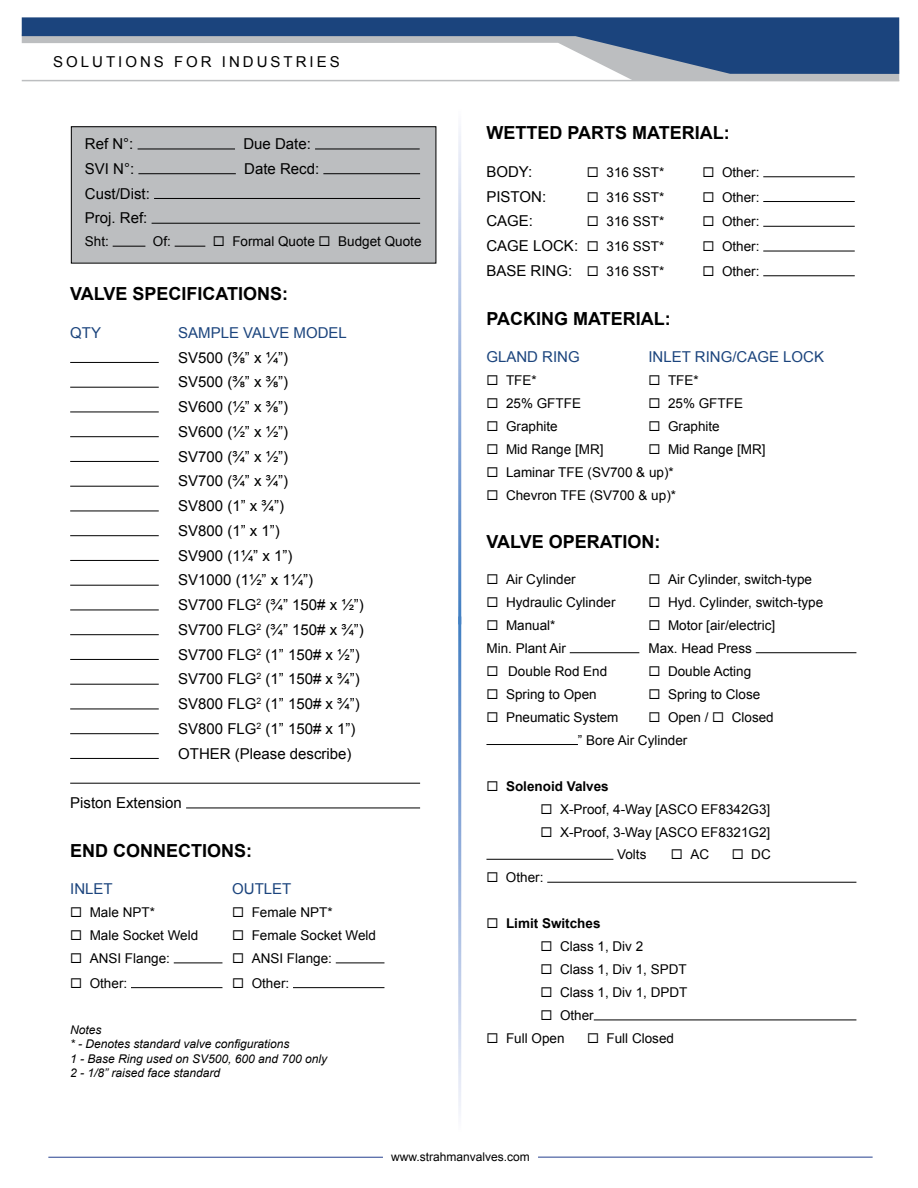
<style>
.page{position:relative;width:918px;height:1188px;background:#fff}
.page>*{position:absolute;margin:0;border:0;box-sizing:border-box;transform-origin:0 0}
.t1{font:700 18px "Arial";color:#000}
.t2{font:15px/24.8px "Arial";color:#000}
.t3{font:15px "Arial";color:#1b447d}
.t4{font:15px "Arial";letter-spacing:.2em;color:#000}
.t5{font:13.5px/23px "Arial";color:#000}
.t6{font:700 13.5px "Arial";color:#000}
.t7{font:italic 12px/14.4px "Arial";color:#000}
.t8{font:12px "Arial";color:#000}
.s1{font-size:13.5px}
</style>
<div class="page">
<div style="left:620px;top:74px;width:279px;height:6px;background:#bcbec0"></div>
<svg style="left:22px;top:17px;width:877px;height:57px"></svg>
<hr style="left:22px;top:80px;width:877px;height:1px;background:#bcbec0">
<hr style="left:538px;top:1157px;width:335px;height:1px;background:#25408f">
<hr style="left:48px;top:1157px;width:335px;height:1px;background:#25408f">
<hr style="left:70px;top:362px;width:89px;height:1px;background:#000">
<hr style="left:70px;top:387px;width:89px;height:1px;background:#000">
<hr style="left:70px;top:412px;width:89px;height:1px;background:#000">
<hr style="left:70px;top:436px;width:89px;height:1px;background:#000">
<hr style="left:70px;top:461px;width:89px;height:1px;background:#000">
<hr style="left:70px;top:486px;width:89px;height:1px;background:#000">
<hr style="left:70px;top:511px;width:89px;height:1px;background:#000">
<hr style="left:70px;top:535px;width:89px;height:1px;background:#000">
<hr style="left:70px;top:560px;width:89px;height:1px;background:#000">
<hr style="left:70px;top:585px;width:89px;height:1px;background:#000">
<hr style="left:70px;top:610px;width:89px;height:1px;background:#000">
<hr style="left:70px;top:634px;width:89px;height:1px;background:#000">
<hr style="left:70px;top:659px;width:89px;height:1px;background:#000">
<hr style="left:70px;top:684px;width:89px;height:1px;background:#000">
<hr style="left:70px;top:709px;width:89px;height:1px;background:#000">
<hr style="left:70px;top:733px;width:89px;height:1px;background:#000">
<hr style="left:70px;top:758px;width:89px;height:1px;background:#000">
<hr style="left:70px;top:783px;width:350px;height:1px;background:#000">
<hr style="left:186px;top:808px;width:234px;height:1px;background:#000">
<hr style="left:174px;top:963px;width:48px;height:1px;background:#000">
<hr style="left:336px;top:963px;width:48px;height:1px;background:#000">
<hr style="left:131px;top:987px;width:91px;height:1px;background:#000">
<hr style="left:293px;top:987px;width:91px;height:1px;background:#000">
<div style="left:71px;top:127px;width:365px;height:136px;background:#bcbec0"></div>
<div style="left:71px;top:126px;width:365px;height:138px;border:1px solid #000"></div>
<hr style="left:138px;top:149px;width:97px;height:1px;background:#000">
<hr style="left:315px;top:149px;width:105px;height:1px;background:#000">
<hr style="left:138px;top:173px;width:98px;height:1px;background:#000">
<hr style="left:323px;top:173px;width:97px;height:1px;background:#000">
<hr style="left:154px;top:198px;width:266px;height:1px;background:#000">
<hr style="left:152px;top:223px;width:268px;height:1px;background:#000">
<hr style="left:113px;top:246px;width:32px;height:1px;background:#000">
<hr style="left:175px;top:246px;width:30px;height:1px;background:#000">
<hr style="left:763px;top:177px;width:92px;height:1px;background:#000">
<hr style="left:763px;top:201px;width:92px;height:1px;background:#000">
<hr style="left:763px;top:226px;width:92px;height:1px;background:#000">
<hr style="left:763px;top:251px;width:92px;height:1px;background:#000">
<hr style="left:763px;top:276px;width:92px;height:1px;background:#000">
<hr style="left:570px;top:652px;width:69px;height:1px;background:#000">
<hr style="left:756px;top:652px;width:100px;height:1px;background:#000">
<hr style="left:486px;top:744px;width:92px;height:1px;background:#000">
<hr style="left:486px;top:859px;width:127px;height:1px;background:#000">
<hr style="left:547px;top:882px;width:309px;height:1px;background:#000">
<hr style="left:594px;top:1020px;width:262px;height:1px;background:#000">
<p class="t4" style="left:53px;top:52px;width:288px">SOLUTIONS FOR INDUSTRIES</p>
<p class="t2" style="left:85px;top:132px;width:50px">Ref N°:</p>
<p class="t2" style="left:243px;top:132px;width:69px">Due Date:</p>
<p class="t2" style="left:85px;top:156px;width:51px">SVI N°:</p>
<p class="t2" style="left:244px;top:156px;width:77px">Date Recd:</p>
<p class="t2" style="left:85px;top:181px;width:67px">Cust/Dist:<br>Proj. Ref:</p>
<p class="t5" style="left:85px;top:230px;width:26px">Sht:</p>
<p class="t5" style="left:153px;top:230px;width:20px">Of:</p>
<p class="t5" style="left:213px;top:230px;width:210px">◻ Formal Quote ◻ Budget Quote</p>
<h1 class="t1" style="left:70px;top:282px;width:220px">VALVE SPECIFICATIONS:</h1>
<p class="t3" style="left:70px;top:323px;width:32px">QTY</p>
<p class="t3" style="left:178px;top:323px;width:170px">SAMPLE VALVE MODEL</p>
<p class="t2" style="left:178px;top:345px;width:187px">SV500 (⅜” x ¼”)<br>SV500 (⅜” x ⅜”)<br>SV600 (½” x ⅜”)<br>SV600 (½” x ½”)<br>SV700 (¾” x ½”)<br>SV700 (¾” x ¾”)<br>SV800 (1” x ¾”)<br>SV800 (1” x 1”)<br>SV900 (1¼” x 1”)<br>SV1000 (1½” x 1¼”)<br>SV700 FLG<sup>2</sup> (¾” 150# x ½”)<br>SV700 FLG<sup>2</sup> (¾” 150# x ¾”)<br>SV700 FLG<sup>2</sup> (1” 150# x ½”)<br>SV700 FLG<sup>2</sup> (1” 150# x ¾”)<br>SV800 FLG<sup>2</sup> (1” 150# x ¾”)<br>SV800 FLG<sup>2</sup> (1” 150# x 1”)<br>OTHER (Please describe)</p>
<p class="t2" style="left:70px;top:791px;width:113px">Piston Extension</p>
<h1 class="t1" style="left:70px;top:838px;width:183px">END CONNECTIONS:</h1>
<p class="t3" style="left:70px;top:879px;width:44px">INLET</p>
<p class="t3" style="left:232px;top:879px;width:61px">OUTLET</p>
<p class="t5" style="left:70px;top:901px;width:86px">◻ Male NPT*</p>
<p class="t5" style="left:232px;top:901px;width:102px">◻ Female NPT*</p>
<p class="t5" style="left:70px;top:924px;width:130px">◻ Male Socket Weld</p>
<p class="t5" style="left:232px;top:924px;width:145px">◻ Female Socket Weld</p>
<p class="t5" style="left:70px;top:947px;width:101px">◻ ANSI Flange:</p>
<p class="t5" style="left:232px;top:947px;width:101px">◻ ANSI Flange:</p>
<p class="t5" style="left:70px;top:972px;width:59px">◻ Other:</p>
<p class="t5" style="left:232px;top:972px;width:59px">◻ Other:</p>
<p class="t7" style="left:70px;top:1022px;width:258px">Notes<br>* - Denotes standard valve configurations<br>1 - Base Ring used on SV500, 600 and 700 only<br>2 - 1/8” raised face standard</p>
<h1 class="t1" style="left:486px;top:121px;width:245px">WETTED PARTS MATERIAL:</h1>
<p class="t2" style="left:486px;top:159px;width:47px">BODY:</p>
<p class="t5" style="left:587px;top:161px;width:79px">◻ 316 SST*</p>
<p class="t5" style="left:702px;top:161px;width:59px">◻ Other:</p>
<p class="t2" style="left:486px;top:184px;width:61px">PISTON:</p>
<p class="t5" style="left:587px;top:186px;width:79px">◻ 316 SST*</p>
<p class="t5" style="left:702px;top:186px;width:59px">◻ Other:</p>
<p class="t2" style="left:486px;top:209px;width:48px">CAGE:</p>
<p class="t5" style="left:587px;top:210px;width:79px">◻ 316 SST*</p>
<p class="t5" style="left:702px;top:210px;width:59px">◻ Other:</p>
<p class="t2" style="left:486px;top:234px;width:179px">CAGE LOCK: ◻ <span class="s1">316 SST*</span></p>
<p class="t5" style="left:702px;top:235px;width:59px">◻ Other:</p>
<p class="t2" style="left:486px;top:258px;width:179px">BASE RING: ◻ <span class="s1">316 SST*</span></p>
<p class="t5" style="left:702px;top:260px;width:59px">◻ Other:</p>
<h1 class="t1" style="left:486px;top:306px;width:186px">PACKING MATERIAL:</h1>
<p class="t3" style="left:486px;top:347px;width:95px">GLAND RING</p>
<p class="t3" style="left:648px;top:347px;width:177px">INLET RING/CAGE LOCK</p>
<p class="t5" style="left:486px;top:369px;width:52px">◻ TFE*</p>
<p class="t5" style="left:648px;top:369px;width:52px">◻ TFE*</p>
<p class="t5" style="left:486px;top:392px;width:96px">◻ 25% GFTFE</p>
<p class="t5" style="left:648px;top:392px;width:96px">◻ 25% GFTFE</p>
<p class="t5" style="left:486px;top:415px;width:73px">◻ Graphite</p>
<p class="t5" style="left:648px;top:415px;width:73px">◻ Graphite</p>
<p class="t5" style="left:486px;top:438px;width:119px">◻ Mid Range [MR]</p>
<p class="t5" style="left:648px;top:438px;width:119px">◻ Mid Range [MR]</p>
<p class="t5" style="left:486px;top:461px;width:189px">◻ Laminar TFE (SV700 &amp; up)*</p>
<p class="t5" style="left:486px;top:484px;width:191px">◻ Chevron TFE (SV700 &amp; up)*</p>
<h1 class="t1" style="left:486px;top:530px;width:176px">VALVE OPERATION:</h1>
<p class="t5" style="left:486px;top:568px;width:91px">◻ Air Cylinder</p>
<p class="t5" style="left:648px;top:568px;width:165px">◻ Air Cylinder, switch-type</p>
<p class="t5" style="left:486px;top:591px;width:131px">◻ Hydraulic Cylinder</p>
<p class="t5" style="left:648px;top:591px;width:176px">◻ Hyd. Cylinder, switch-type</p>
<p class="t5" style="left:486px;top:614px;width:71px">◻ Manual*</p>
<p class="t5" style="left:648px;top:614px;width:128px">◻ Motor [air/electric]</p>
<p class="t5" style="left:486px;top:637px;width:81px">Min. Plant Air</p>
<p class="t5" style="left:648px;top:637px;width:105px">Max. Head Press</p>
<p class="t5" style="left:486px;top:660px;width:122px">◻ Double Rod End</p>
<p class="t5" style="left:648px;top:660px;width:104px">◻ Double Acting</p>
<p class="t5" style="left:486px;top:683px;width:112px">◻ Spring to Open</p>
<p class="t5" style="left:648px;top:683px;width:113px">◻ Spring to Close</p>
<p class="t5" style="left:486px;top:706px;width:134px">◻ Pneumatic System</p>
<p class="t5" style="left:578px;top:706px;width:197px;text-indent:71px">◻ Open / ◻ Closed ” Bore Air Cylinder</p>
<p class="t6" style="left:486px;top:777px;width:124px">◻ Solenoid Valves</p>
<p class="t5" style="left:540px;top:797px;width:231px">◻ X-Proof, 4-Way [ASCO EF8342G3]</p>
<p class="t5" style="left:617px;top:820px;width:155px;text-indent:-77px">◻ X-Proof, 3-Way [ASCO EF8321G2]<br>Volts</p>
<p class="t5" style="left:671px;top:843px;width:40px">◻ AC</p>
<p class="t5" style="left:732px;top:843px;width:41px">◻ DC</p>
<p class="t5" style="left:486px;top:866px;width:59px">◻ Other:</p>
<p class="t6" style="left:486px;top:915px;width:116px">◻ Limit Switches</p>
<p class="t5" style="left:540px;top:935px;width:104px">◻ Class 1, Div 2</p>
<p class="t5" style="left:540px;top:958px;width:148px">◻ Class 1, Div 1, SPDT</p>
<p class="t5" style="left:540px;top:981px;width:149px">◻ Class 1, Div 1, DPDT</p>
<p class="t5" style="left:540px;top:1004px;width:55px">◻ Other</p>
<p class="t5" style="left:486px;top:1027px;width:80px">◻ Full Open</p>
<p class="t5" style="left:587px;top:1027px;width:89px">◻ Full Closed</p>
<p class="t8" style="left:391px;top:1149px;width:140px">www.strahmanvalves.com</p>
</div>
